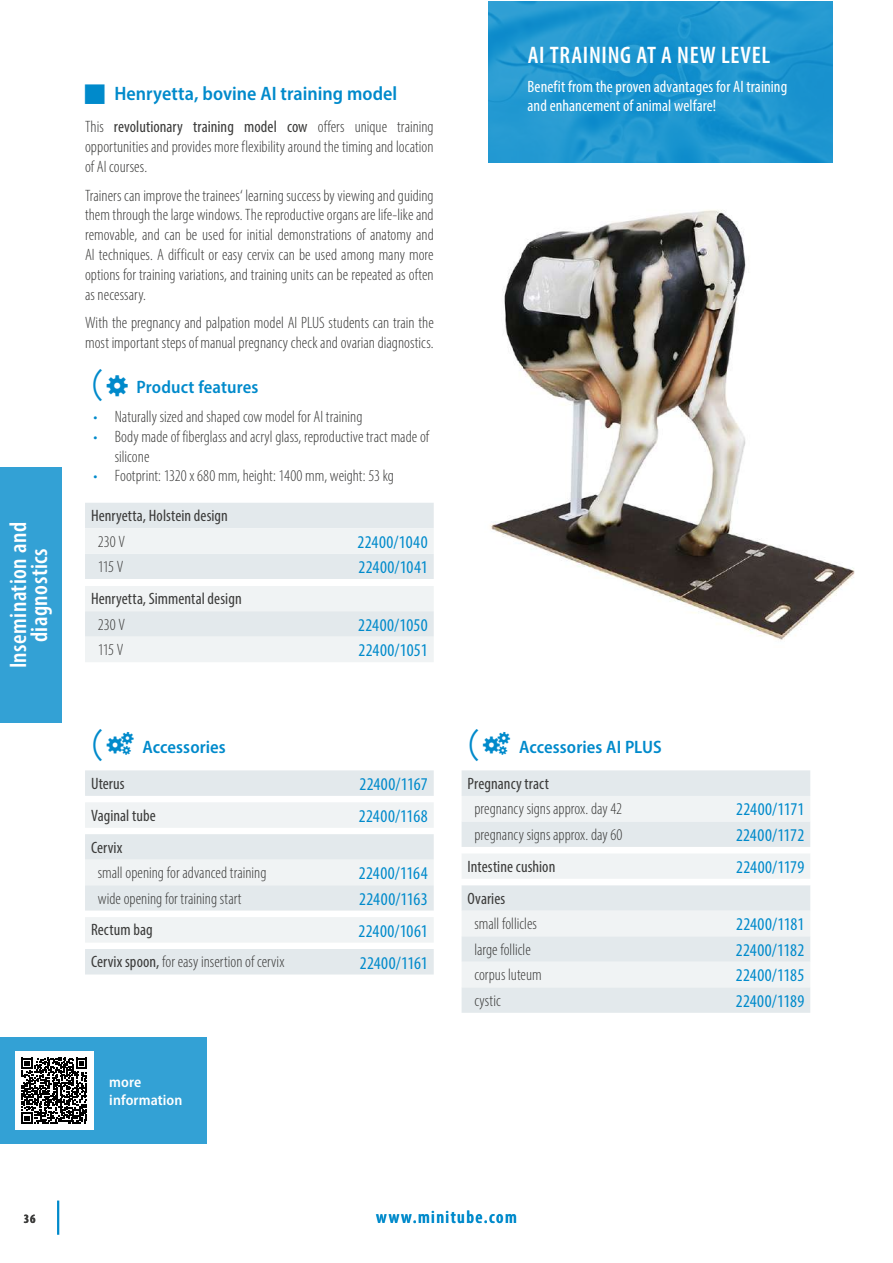
<style>
.page{position:relative;width:893px;height:1263px;background:#fff}
.page>*{position:absolute;margin:0;border:0;box-sizing:border-box;transform-origin:0 0}
.t1{font:600 condensed 24px/21px "Myriad Pro";letter-spacing:.02em;color:#fff;text-align:center}
.t2{font:600 semi-condensed 19.5px "Myriad Pro";color:#008acb}
.t3{font:condensed 18px "Myriad Pro";letter-spacing:.015em;color:#008acb}
.t4{font:600 semi-condensed 18px "Myriad Pro";letter-spacing:.005em;color:#008acb}
.t5{font:600 condensed 18px "Myriad Pro";letter-spacing:.08em;color:#008acb}
.t6{font:300 condensed 16.5px/19.8px "Myriad Pro";color:#3b3b3a;text-align:justify}
.t7{font:condensed 16.5px "Myriad Pro";letter-spacing:.005em;color:#3b3b3a}
.t8{font:condensed 16.5px/19.8px "Myriad Pro";letter-spacing:.005em;color:#fff}
.t9{font:600 semi-condensed 15px/18px "Myriad Pro";letter-spacing:.01em;color:#fff}
.t10{font:700 condensed 12.75px "Myriad Pro";color:#3b3b3a}
.s1{font-weight:400}
.s2{font-family:"MS Gothic";font-weight:400;font-stretch:normal;font-size:36px}
.s3{color:#008acb}
</style>
<div class="page">
<hr style="left:57px;top:1200px;width:2px;height:35px;background:#008acb">
<div style="left:0;top:468px;width:62px;height:255px;background:#33a1d5"></div>
<img style="left:490px;top:210px;width:365px;height:430px">
<svg style="left:488px;top:1px;width:345px;height:162px;background:#1e96d0"></svg>
<div style="left:0;top:1037px;width:206px;height:107px;background:#33a1d5"></div>
<div style="left:15px;top:1051px;width:79px;height:79px;background:#fff"></div>
<svg style="left:21px;top:1058px;width:66px;height:66px"></svg>
<div style="left:85px;top:503px;width:349px;height:25px;background:#e3e9ec"></div>
<svg style="left:85px;top:528px;width:349px;height:134px;fill:#f0f3f4"></svg>
<div style="left:85px;top:579px;width:349px;height:7px;background:#fff"></div>
<div style="left:85px;top:770px;width:349px;height:204px;background:#e3e9ec"></div>
<svg style="left:85px;top:796px;width:349px;height:153px"></svg>
<svg style="left:85px;top:802px;width:349px;height:141px;fill:#f0f3f4"></svg>
<div style="left:462px;top:770px;width:348px;height:243px;background:#e3e9ec"></div>
<svg style="left:462px;top:796px;width:348px;height:191px;fill:#eef1f3"></svg>
<svg style="left:462px;top:847px;width:348px;height:38px"></svg>
<h1 class="t1" style="left:7px;top:668px;width:148px;rotate:-90deg">Insemination and diagnostics</h1>
<p class="t2" style="left:114px;top:81px;width:284px">Henryetta, bovine AI training model</p>
<p class="t6" style="left:85px;top:117px;width:350px">This <span class="s1">revolutionary training model cow</span> offers unique training opportunities and provides more flexibility around the timing and location of AI courses.</p>
<p class="t6" style="left:85px;top:185px;width:350px">Trainers can improve the trainees‘ learning success by viewing and guiding them through the large windows. The reproductive organs are life-like and removable, and can be used for initial demonstrations of anatomy and AI techniques. A difficult or easy cervix can be used among many more options for training variations, and training units can be repeated as often as necessary.</p>
<p class="t6" style="left:85px;top:313px;width:350px">With the pregnancy and palpation model AI PLUS students can train the most important steps of manual pregnancy check and ovarian diagnostics.</p>
<p class="t4" style="left:85px;top:376px;width:175px"><span class="s2">(</span> Product features</p>
<p class="t6" style="left:94px;top:407px;width:270px"><span class="s3">•</span> Naturally sized and shaped cow model for AI training</p>
<p class="t6" style="left:115px;top:426px;width:316px;text-indent:-21px"><span class="s3">•</span> Body made of fiberglass and acryl glass, reproductive tract made of silicone</p>
<p class="t6" style="left:94px;top:466px;width:302px"><span class="s3">•</span> Footprint: 1320 x 680 mm, height: 1400 mm, weight: 53 kg</p>
<p class="t7" style="left:91px;top:506px;width:138px">Henryetta, Holstein design</p>
<p class="t6" style="left:98px;top:531px;width:29px">230 V</p>
<p class="t3" style="left:357px;top:531px;width:72px">22400/1040</p>
<p class="t6" style="left:98px;top:557px;width:27px">115 V</p>
<p class="t3" style="left:358px;top:556px;width:71px">22400/1041</p>
<p class="t7" style="left:91px;top:589px;width:152px">Henryetta, Simmental design</p>
<p class="t6" style="left:98px;top:614px;width:29px">230 V</p>
<p class="t3" style="left:358px;top:614px;width:71px">22400/1050</p>
<p class="t6" style="left:98px;top:640px;width:27px">115 V</p>
<p class="t3" style="left:358px;top:639px;width:71px">22400/1051</p>
<p class="t4" style="left:85px;top:736px;width:142px"><span class="s2">(</span> Accessories</p>
<p class="t7" style="left:91px;top:773px;width:35px">Uterus</p>
<p class="t3" style="left:359px;top:773px;width:70px">22400/1167</p>
<p class="t7" style="left:91px;top:805px;width:66px">Vaginal tube</p>
<p class="t3" style="left:359px;top:805px;width:70px">22400/1168</p>
<p class="t7" style="left:91px;top:837px;width:33px">Cervix</p>
<p class="t6" style="left:98px;top:863px;width:170px">small opening for advanced training</p>
<p class="t3" style="left:359px;top:862px;width:70px">22400/1164</p>
<p class="t6" style="left:98px;top:888px;width:145px">wide opening for training start</p>
<p class="t3" style="left:359px;top:888px;width:70px">22400/1163</p>
<p class="t7" style="left:91px;top:920px;width:63px">Rectum bag</p>
<p class="t3" style="left:358px;top:920px;width:71px">22400/1061</p>
<p class="t6" style="left:91px;top:952px;width:195px"><span class="s1">Cervix spoon,</span> for easy insertion of cervix</p>
<p class="t3" style="left:360px;top:952px;width:70px">22400/1161</p>
<p class="t9" style="left:109px;top:1073px;width:75px">more information</p>
<h1 class="t1" style="left:528px;top:44px;width:244px">AI TRAINING AT A NEW LEVEL</h1>
<p class="t8" style="left:528px;top:76px;width:261px">Benefit from the proven advantages for AI training and enhancement of animal welfare!</p>
<p class="t4" style="left:462px;top:736px;width:202px"><span class="s2">(</span> Accessories AI PLUS</p>
<p class="t7" style="left:468px;top:773px;width:83px">Pregnancy tract</p>
<p class="t6" style="left:474px;top:799px;width:149px">pregnancy signs approx. day 42</p>
<p class="t3" style="left:736px;top:798px;width:70px">22400/1171</p>
<p class="t6" style="left:474px;top:824px;width:150px">pregnancy signs approx. day 60</p>
<p class="t3" style="left:736px;top:824px;width:70px">22400/1172</p>
<p class="t7" style="left:468px;top:856px;width:89px">Intestine cushion</p>
<p class="t3" style="left:736px;top:856px;width:70px">22400/1179</p>
<p class="t7" style="left:468px;top:888px;width:39px">Ovaries</p>
<p class="t6" style="left:474px;top:914px;width:64px">small follicles</p>
<p class="t3" style="left:736px;top:913px;width:70px">22400/1181</p>
<p class="t6" style="left:474px;top:939px;width:58px">large follicle</p>
<p class="t3" style="left:736px;top:939px;width:70px">22400/1182</p>
<p class="t6" style="left:474px;top:965px;width:69px">corpus luteum</p>
<p class="t3" style="left:736px;top:964px;width:70px">22400/1185</p>
<p class="t6" style="left:474px;top:990px;width:28px">cystic</p>
<p class="t3" style="left:736px;top:990px;width:70px">22400/1189</p>
<p class="t10" style="left:24px;top:1211px;width:13px">36</p>
<p class="t5" style="left:376px;top:1206px;width:142px">www.minitube.com</p>
</div>
